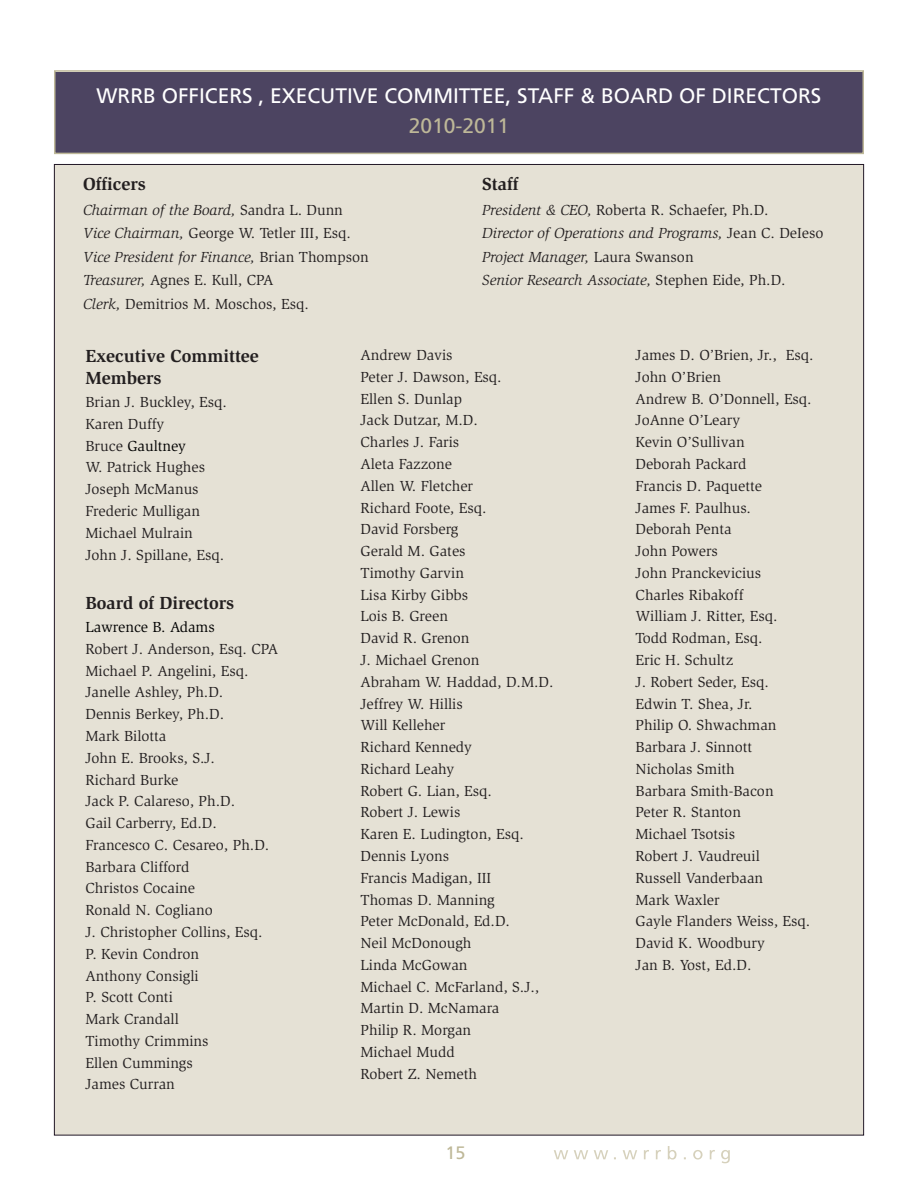
<style>
.page{position:relative;width:918px;height:1188px;background:#fff}
.page>*{position:absolute;margin:0;border:0;box-sizing:border-box;transform-origin:0 0}
.t1{font:21px "Frutiger";color:#fff}
.t2{font:21px "Frutiger";color:#beb898}
.t3{font:700 18px/21.6px "Slimbach";color:#231f20}
.t4{font:18px "Frutiger";color:#beb898}
.t5{font:15px/21.8px "Slimbach";color:#231f20}
.t6{font:italic 15px/23.4px "Slimbach";color:#231f20}
.t7{font:15px "Slimbach";color:#000}
.s1{font-style:italic}
.s2{font-style:normal}
.s3{color:#000}
</style>
<div class="page">
<div style="left:55px;top:165px;width:808px;height:970px;background:#e5e1d5"></div>
<svg style="left:554px;top:1146px;width:176px;height:17px"></svg>
<div style="left:56px;top:72px;width:807px;height:81px;background:#4c4461"></div>
<div style="left:54px;top:70px;width:810px;height:84px;border:2px solid #beb898"></div>
<h1 class="t1" style="left:97px;top:87px;width:726px">WRRB OFFICERS , EXECUTIVE COMMITTEE, STAFF &amp; BOARD OF DIRECTORS</h1>
<h1 class="t2" style="left:409px;top:117px;width:102px">2010-2011</h1>
<p class="t3" style="left:83px;top:175px;width:64px">Officers</p>
<p class="t5" style="left:83px;top:199px;width:287px;line-height:23.4px"><span class="s1">Chairman of the Board,</span> Sandra L. Dunn <span class="s1">Vice Chairman,</span> George W. Tetler III, Esq.<br><span class="s1">Vice President for Finance,</span> Brian Thompson <span class="s1">Treasurer,</span> Agnes E. Kull, CPA<br><span class="s1">Clerk,</span> Demitrios M. Moschos, Esq.</p>
<p class="t3" style="left:482px;top:175px;width:38px">Staff</p>
<p class="t6" style="left:482px;top:199px;width:343px">President &amp; CEO, <span class="s2">Roberta R. Schaefer, Ph.D.<br></span>Director of Operations and Programs, <span class="s2">Jean C. DeIeso </span>Project Manager, <span class="s2">Laura Swanson<br></span>Senior Research Associate, <span class="s2">Stephen Eide, Ph.D.</span></p>
<p class="t3" style="left:86px;top:347px;width:175px">Executive Committee<br>Members</p>
<p class="t5" style="left:86px;top:392px;width:143px">Brian J. Buckley, Esq.<br>Karen Duffy<br>Bruce <span class="s3">Gaultney<br></span>W. Patrick Hughes<br>Joseph McManus<br>Frederic Mulligan<br>Michael Mulrain<br>John J. Spillane, Esq.</p>
<p class="t3" style="left:86px;top:593px;width:150px">Board of Directors</p>
<p class="t7" style="left:86px;top:621px;width:131px">Lawrence B. Adams</p>
<p class="t5" style="left:86px;top:639px;width:194px">Robert J. Anderson, Esq. CPA<br>Michael P. Angelini, Esq.<br>Janelle Ashley, Ph.D.<br>Dennis Berkey, Ph.D.<br>Mark Bilotta<br>John E. Brooks, S.J.<br>Richard Burke<br>Jack P. Calareso, Ph.D.<br>Gail Carberry, Ed.D.<br>Francesco C. Cesareo, Ph.D.<br>Barbara Clifford<br>Christos Cocaine<br>Ronald N. Cogliano<br>J. Christopher Collins, Esq.<br>P. Kevin Condron<br>Anthony Consigli<br>P. Scott Conti<br>Mark Crandall<br>Timothy Crimmins<br>Ellen Cummings<br>James Curran</p>
<p class="t5" style="left:361px;top:345px;width:194px">Andrew Davis<br>Peter J. Dawson, Esq.<br>Ellen S. Dunlap<br>Jack Dutzar, M.D.<br>Charles J. Faris<br>Aleta Fazzone<br>Allen W. Fletcher<br>Richard Foote, Esq.<br>David Forsberg<br>Gerald M. Gates<br>Timothy Garvin<br>Lisa Kirby Gibbs<br>Lois B. Green<br>David R. Grenon<br>J. Michael Grenon<br>Abraham W. Haddad, D.M.D.<br>Jeffrey W. Hillis<br>Will Kelleher<br>Richard Kennedy<br>Richard Leahy<br>Robert G. Lian, Esq.<br>Robert J. Lewis<br>Karen E. Ludington, Esq.<br>Dennis Lyons<br>Francis Madigan, III<br>Thomas D. Manning<br>Peter McDonald, Ed.D.<br>Neil McDonough<br>Linda McGowan<br>Michael C. McFarland, S.J.,<br>Martin D. McNamara<br>Philip R. Morgan<br>Michael Mudd<br>Robert Z. Nemeth</p>
<p class="t5" style="left:636px;top:345px;width:180px">James D. O’Brien, Jr., Esq.<br>John O’Brien<br>Andrew B. O’Donnell, Esq.<br>JoAnne O’Leary<br>Kevin O’Sullivan<br>Deborah Packard<br>Francis D. Paquette<br>James F. Paulhus.<br>Deborah Penta<br>John Powers<br>John Pranckevicius<br>Charles Ribakoff<br>William J. Ritter, Esq.<br>Todd Rodman, Esq.<br>Eric H. Schultz<br>J. Robert Seder, Esq.<br>Edwin T. Shea, Jr.<br>Philip O. Shwachman<br>Barbara J. Sinnott<br>Nicholas Smith<br>Barbara Smith-Bacon<br>Peter R. Stanton<br>Michael Tsotsis<br>Robert J. Vaudreuil<br>Russell Vanderbaan<br>Mark Waxler<br>Gayle Flanders Weiss, Esq.<br>David K. Woodbury<br>Jan B. Yost, Ed.D.</p>
<p class="t4" style="left:446px;top:1146px;width:21px">15</p>
</div>
